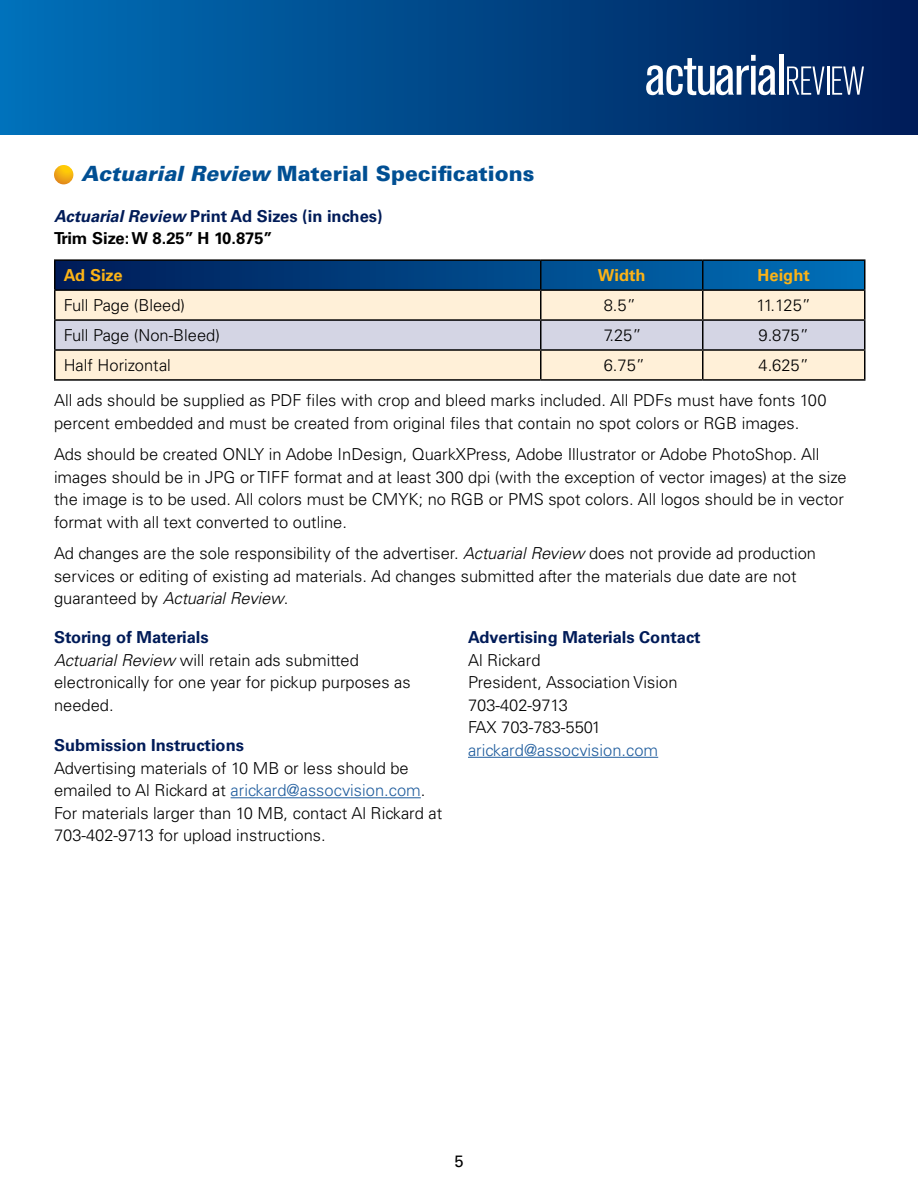
<style>
.page{position:relative;width:918px;height:1188px;background:#fff}
.page>*{position:absolute;margin:0;border:0;box-sizing:border-box;transform-origin:0 0}
.t1{font:900 21px "Univers LT Std";color:#004f93}
.Body{font:300 16.5px/22.5px "Univers LT Std";color:#000}
.Subhead{font:700 16.5px "Univers LT Std";color:#001b58}
.t2{font:700 16.5px "Univers LT Std";color:#000}
.t3{font:700 16.5px "Univers LT Std";color:#fcb316}
.t4{font:16.5px "Univers LT Std";color:#000}
.s1{font-style:italic}
.s2{color:#215e9e}
</style>
<div class="page">
<div style="left:0;top:0;width:918px;height:135px;background:linear-gradient(to right,#0071b9,#001d58)"></div>
<svg style="left:646px;top:55px;width:130px;height:40px"></svg>
<hr style="left:779px;top:54px;width:4px;height:41px;background:#fff">
<svg style="left:787px;top:66px;width:37px;height:29px"></svg>
<hr style="left:827px;top:66px;width:2px;height:29px;background:#fff">
<svg style="left:832px;top:66px;width:32px;height:29px"></svg>
<svg style="left:54px;top:165px;width:19px;height:19px"></svg>
<svg style="left:56px;top:261px;width:808px;height:28px;background:#004587"></svg>
<div style="left:56px;top:291px;width:808px;height:88px;background:#fff0d8"></div>
<div style="left:56px;top:321px;width:808px;height:28px;background:#d4d5e4"></div>
<hr style="left:54px;top:291px;width:2px;height:28px;background:#000">
<hr style="left:540px;top:291px;width:2px;height:28px;background:#000">
<hr style="left:702px;top:291px;width:2px;height:28px;background:#000">
<hr style="left:864px;top:291px;width:2px;height:28px;background:#000">
<hr style="left:54px;top:351px;width:2px;height:28px;background:#000">
<hr style="left:540px;top:351px;width:2px;height:28px;background:#000">
<hr style="left:702px;top:351px;width:2px;height:28px;background:#000">
<hr style="left:864px;top:351px;width:2px;height:28px;background:#000">
<hr style="left:54px;top:319px;width:487px;height:2px;background:#000">
<hr style="left:54px;top:321px;width:2px;height:28px;background:#000">
<hr style="left:54px;top:349px;width:487px;height:2px;background:#000">
<hr style="left:541px;top:319px;width:162px;height:2px;background:#000">
<hr style="left:540px;top:321px;width:2px;height:28px;background:#000">
<hr style="left:541px;top:349px;width:162px;height:2px;background:#000">
<hr style="left:703px;top:319px;width:163px;height:2px;background:#000">
<hr style="left:702px;top:321px;width:2px;height:28px;background:#000">
<hr style="left:864px;top:321px;width:2px;height:28px;background:#000">
<hr style="left:703px;top:349px;width:163px;height:2px;background:#000">
<hr style="left:54px;top:379px;width:487px;height:2px;background:#000">
<hr style="left:541px;top:379px;width:162px;height:2px;background:#000">
<hr style="left:703px;top:379px;width:163px;height:2px;background:#000">
<hr style="left:54px;top:259px;width:487px;height:2px;background:#000">
<hr style="left:54px;top:261px;width:2px;height:28px;background:#000">
<hr style="left:54px;top:289px;width:487px;height:2px;background:#000">
<hr style="left:541px;top:259px;width:162px;height:2px;background:#000">
<hr style="left:540px;top:261px;width:2px;height:28px;background:#000">
<hr style="left:703px;top:259px;width:163px;height:2px;background:#000">
<hr style="left:702px;top:261px;width:2px;height:28px;background:#000">
<hr style="left:864px;top:261px;width:2px;height:28px;background:#000">
<hr style="left:541px;top:289px;width:162px;height:2px;background:#000">
<hr style="left:703px;top:289px;width:163px;height:2px;background:#000">
<hr style="left:231px;top:797px;width:190px;height:1px;background:#215e9e">
<hr style="left:468px;top:757px;width:190px;height:1px;background:#215e9e">
<p class="t1" style="left:81px;top:161px;width:455px"><span class="s1">Actuarial Review</span> Material Specifications</p>
<p class="Subhead" style="left:54px;top:206px;width:330px"><span class="s1">Actuarial Review</span> Print Ad Sizes (in inches)</p>
<p class="t2" style="left:54px;top:229px;width:220px">Trim Size: W 8.25” H 10.875”</p>
<p class="t3" style="left:64px;top:266px;width:60px">Ad Size</p>
<p class="t3" style="left:598px;top:266px;width:49px">Width</p>
<p class="t3" style="left:758px;top:266px;width:54px">Height</p>
<p class="Body" style="left:64px;top:294px;width:123px">Full Page (Bleed)</p>
<p class="Body" style="left:604px;top:294px;width:34px">8.5”</p>
<p class="Body" style="left:756px;top:294px;width:56px">11.125”</p>
<p class="Body" style="left:64px;top:324px;width:158px">Full Page (Non-Bleed)</p>
<p class="Body" style="left:604px;top:324px;width:39px">7.25”</p>
<p class="Body" style="left:759px;top:324px;width:52px">9.875”</p>
<p class="Body" style="left:64px;top:354px;width:109px">Half Horizontal</p>
<p class="Body" style="left:604px;top:354px;width:43px">6.75”</p>
<p class="Body" style="left:759px;top:354px;width:52px">4.625”</p>
<p class="Body" style="left:54px;top:389px;width:774px">All ads should be supplied as PDF files with crop and bleed marks included. All PDFs must have fonts 100 percent embedded and must be created from original files that contain no spot colors or RGB images.</p>
<p class="Body" style="left:54px;top:443px;width:794px">Ads should be created ONLY in Adobe InDesign, QuarkXPress, Adobe Illustrator or Adobe PhotoShop. All images should be in JPG or TIFF format and at least 300 dpi (with the exception of vector images) at the size the image is to be used. All colors must be CMYK; no RGB or PMS spot colors. All logos should be in vector format with all text converted to outline.</p>
<p class="Body" style="left:54px;top:542px;width:764px">Ad changes are the sole responsibility of the advertiser. <span class="s1">Actuarial Review</span> does not provide ad production services or editing of existing ad materials. Ad changes submitted after the materials due date are not guaranteed by <span class="s1">Actuarial Review</span>.</p>
<p class="Subhead" style="left:54px;top:628px;width:156px">Storing of Materials</p>
<p class="Body" style="left:54px;top:649px;width:358px"><span class="s1">Actuarial Review</span> will retain ads submitted electronically for one year for pickup purposes as needed.</p>
<p class="Subhead" style="left:54px;top:736px;width:192px">Submission Instructions</p>
<p class="Body" style="left:54px;top:757px;width:390px">Advertising materials of 10 MB or less should be emailed to Al Rickard at <span class="s2">arickard@assocvision.com</span>.<br>For materials larger than 10 MB, contact Al Rickard at 703-402-9713 for upload instructions.</p>
<p class="Subhead" style="left:468px;top:628px;width:234px">Advertising Materials Contact</p>
<p class="Body" style="left:468px;top:649px;width:211px">Al Rickard<br>President, Association Vision<br>703-402-9713<br>FAX 703-783-5501 <span class="s2">arickard@assocvision.com</span></p>
<p class="t4" style="left:454px;top:1151px;width:11px">5</p>
</div>
